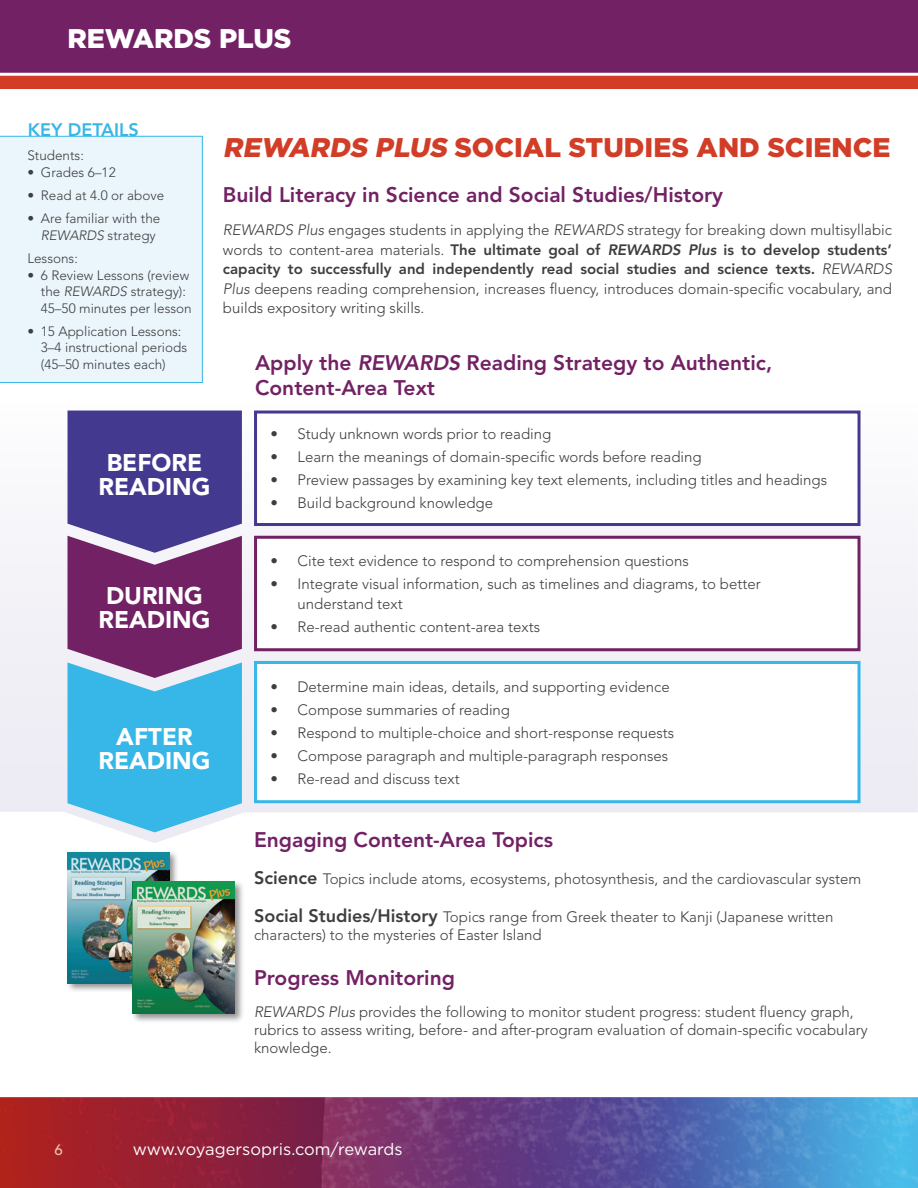
<style>
.page{position:relative;width:918px;height:1188px;background:#fff}
.page>*{position:absolute;margin:0;border:0;box-sizing:border-box;transform-origin:0 0}
.A_Header{font:900 27px "Gotham";color:#d13d27}
.Banner_header{font:900 27px "Gotham";color:#fff}
.B_Head{font:900 24px "Avenir LT Std";color:#fff}
.B_Head-2{font:800 21px/25.2px "Avenir LT Std";color:#722164}
.C_Head{font:800 18px "Avenir LT Std";color:#37b6e8}
.t1{font:16.5px "Gotham";color:#fff}
.Body_copy{font:300 15px/19.5px "Avenir LT Std";color:#3e3e3f;text-align:justify}
.C_Head-2{font:300 15px/18px "Avenir LT Std";color:#3e3e3f}
.t2{font:500 15px "Avenir LT Std";color:#f1bfa8}
.Body_copy-2{font:300 13.5px/16.5px "Avenir LT Std";color:#3e3e3f}
.s1{font-style:italic}
.s2{font-weight:800}
.s3{font-weight:800;font-style:italic}
.s4{font-weight:800;font-size:18px}
</style>
<div class="page">
<div style="left:0;top:2px;width:918px;height:87px;background:#d13d27"></div>
<img style="left:0;top:1097px;width:918px;height:91px">
<div style="left:0;top:0;width:918px;height:76px;background:#722164"></div>
<svg style="left:0;top:410px;width:918px;height:433px"></svg>
<div style="left:256px;top:412px;width:603px;height:113px;background:#fff"></div>
<div style="left:254px;top:411px;width:607px;height:115px;border:3px solid #433a90"></div>
<div style="left:256px;top:537px;width:603px;height:113px;background:#fff"></div>
<div style="left:254px;top:536px;width:607px;height:115px;border:3px solid #722164"></div>
<div style="left:256px;top:662px;width:603px;height:140px;background:#fff"></div>
<div style="left:254px;top:661px;width:607px;height:142px;border:3px solid #37b6e8"></div>
<svg style="left:68px;top:411px;width:174px;height:421px;background:#5c6eab"></svg>
<div style="left:0;top:136px;width:203px;height:247px;background:#ebf6fc"></div>
<div style="left:65px;top:850px;width:114px;height:143px;background:#231f20;opacity:.5"></div>
<img style="left:68px;top:852px;width:101px;height:131px">
<div style="left:131px;top:879px;width:114px;height:144px;background:#231f20;opacity:.5"></div>
<img style="left:133px;top:882px;width:102px;height:132px">
<p class="Banner_header" style="left:68px;top:20px;width:225px">REWARDS PLUS</p>
<p class="C_Head" style="left:28px;top:119px;width:113px">KEY DETAILS</p>
<p class="Body_copy-2" style="left:27px;top:148px;width:58px">Students:</p>
<p class="Body_copy-2" style="left:27px;top:164px;width:90px">• Grades 6–12</p>
<p class="Body_copy-2" style="left:27px;top:187px;width:138px">• Read at 4.0 or above</p>
<p class="Body_copy-2" style="left:41px;top:211px;width:121px;text-indent:-14px">• Are familiar with the<br><span class="s1">REWARDS</span> strategy</p>
<p class="Body_copy-2" style="left:27px;top:250px;width:52px">Lessons:</p>
<p class="Body_copy-2" style="left:41px;top:267px;width:152px;text-indent:-14px">• 6 Review Lessons (review the <span class="s1">REWARDS</span> strategy):<br>45–50 minutes per lesson</p>
<p class="Body_copy-2" style="left:41px;top:323px;width:148px;text-indent:-14px">• 15 Application Lessons:<br>3–4 instructional periods (45–50 minutes each)</p>
<p class="B_Head" style="left:107px;top:448px;width:97px">BEFORE</p>
<p class="B_Head" style="left:98px;top:472px;width:114px">READING</p>
<p class="A_Header" style="left:223px;top:129px;width:669px"><span class="s1">REWARDSPLUS</span> SOCIAL STUDIES AND SCIENCE</p>
<p class="B_Head-2" style="left:223px;top:182px;width:502px">Build Literacy in Science and Social Studies/History</p>
<p class="Body_copy" style="left:223px;top:220px;width:671px"><span class="s1">REWARDS Plus</span> engages students in applying the <span class="s1">REWARDS</span> strategy for breaking down multisyllabic words to content-area materials. <span class="s2">The ultimate goal of</span> <span class="s3">REWARDS Plus</span> <span class="s2">is to develop students’ capacity to successfully and independently read social studies and science texts.</span> <span class="s1">REWARDS Plus</span> deepens reading comprehension, increases fluency, introduces domain-specific vocabulary, and builds expository writing skills.</p>
<p class="B_Head-2" style="left:255px;top:350px;width:519px">Apply the <span class="s1">REWARDS</span> Reading Strategy to Authentic,<br>Content-Area Text</p>
<p class="Body_copy" style="left:271px;top:425px;width:282px">• Study unknown words prior to reading</p>
<p class="Body_copy" style="left:271px;top:448px;width:433px">• Learn the meanings of domain-specific words before reading</p>
<p class="Body_copy" style="left:271px;top:471px;width:558px">• Preview passages by examining key text elements, including titles and headings</p>
<p class="Body_copy" style="left:271px;top:494px;width:224px">• Build background knowledge</p>
<p class="B_Head" style="left:106px;top:581px;width:98px">DURING</p>
<p class="B_Head" style="left:98px;top:605px;width:114px">READING</p>
<p class="Body_copy" style="left:271px;top:552px;width:420px">• Cite text evidence to respond to comprehension questions</p>
<p class="Body_copy" style="left:298px;top:575px;width:465px;text-indent:-27px">• Integrate visual information, such as timelines and diagrams, to better understand text</p>
<p class="Body_copy" style="left:271px;top:617px;width:271px">• Re-read authentic content-area texts</p>
<p class="B_Head" style="left:116px;top:722px;width:78px">AFTER</p>
<p class="B_Head" style="left:98px;top:746px;width:114px">READING</p>
<p class="Body_copy" style="left:271px;top:677px;width:401px">• Determine main ideas, details, and supporting evidence</p>
<p class="Body_copy" style="left:271px;top:700px;width:241px">• Compose summaries of reading</p>
<p class="Body_copy" style="left:271px;top:723px;width:405px">• Respond to multiple-choice and short-response requests</p>
<p class="Body_copy" style="left:271px;top:746px;width:399px">• Compose paragraph and multiple-paragraph responses</p>
<p class="Body_copy" style="left:271px;top:769px;width:191px">• Re-read and discuss text</p>
<p class="B_Head-2" style="left:254px;top:827px;width:301px">Engaging Content-Area Topics</p>
<p class="C_Head-2" style="left:254px;top:870px;width:609px"><span class="s4">Science</span> Topics include atoms, ecosystems, photosynthesis, and the cardiovascular system</p>
<p class="C_Head-2" style="left:254px;top:908px;width:581px"><span class="s4">Social Studies/History</span> Topics range from Greek theater to Kanji (Japanese written characters) to the mysteries of Easter Island</p>
<p class="B_Head-2" style="left:254px;top:966px;width:203px">Progress Monitoring</p>
<p class="C_Head-2" style="left:254px;top:1003px;width:615px"><span class="s1">REWARDS Plus</span> provides the following to monitor student progress: student fluency graph, rubrics to assess writing, before- and after-program evaluation of domain-specific vocabulary knowledge.</p>
<p class="t2" style="left:55px;top:1141px;width:10px">6</p>
<p class="t1" style="left:133px;top:1139px;width:271px">www.voyagersopris.com/rewards</p>
</div>
